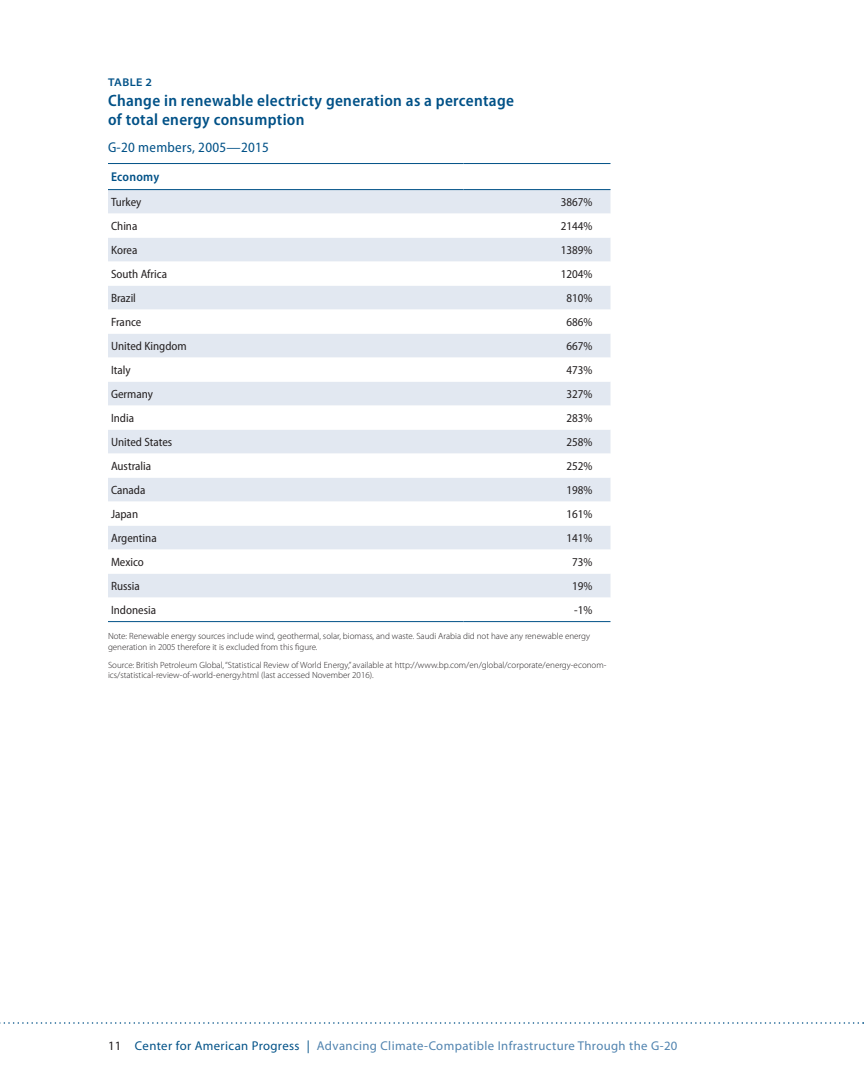
<style>
.page{position:relative;width:864px;height:1080px;background:#fff}
.page>*{position:absolute;margin:0;border:0;box-sizing:border-box;transform-origin:0 0}
.t1{font:600 semi-condensed 16.5px/19.5px "Myriad Pro";letter-spacing:.02em;color:#005187}
.t2{font:semi-condensed 14.25px "Myriad Pro";letter-spacing:.02em;color:#005187}
.t3{font:12.75px "Myriad Pro";letter-spacing:.03em;color:#5083af}
.t4{font:600 semi-condensed 12.75px "Myriad Pro";letter-spacing:.015em;color:#005187}
.t5{font:semi-condensed 12px "Myriad Pro";color:#231f20}
.t6{font:600 semi-expanded 11.25px "Myriad Pro";letter-spacing:.04em;color:#005187}
.t7{font:300 9px/10.8px "Myriad Pro";color:#231f20}
.s1{color:#231f20}
.s2{color:#005187}
</style>
<div class="page">
<svg style="left:0;top:1022px;width:864px;height:2px"></svg>
<svg style="left:108px;top:190px;width:502px;height:24px;fill:#e2e8f1"></svg>
<svg style="left:108px;top:238px;width:502px;height:360px;fill:#e2e8f1"></svg>
<hr style="left:108px;top:163px;width:356px;height:1px;background:#005187">
<hr style="left:464px;top:163px;width:146px;height:1px;background:#005187">
<hr style="left:108px;top:189px;width:356px;height:1px;background:#005187">
<hr style="left:464px;top:189px;width:146px;height:1px;background:#005187">
<hr style="left:108px;top:621px;width:356px;height:1px;background:#005187">
<hr style="left:464px;top:621px;width:146px;height:1px;background:#005187">
<p class="t6" style="left:108px;top:76px;width:46px">TABLE 2</p>
<h1 class="t1" style="left:108px;top:91px;width:408px">Change in renewable electricty generation as a percentage of total energy consumption</h1>
<h2 class="t2" style="left:108px;top:139px;width:163px">G-20 members, 2005—2015</h2>
<h3 class="t4" style="left:111px;top:169px;width:50px">Economy</h3>
<h3 class="t5" style="left:111px;top:196px;width:32px">Turkey</h3>
<h3 class="t5" style="left:561px;top:196px;width:33px">3867%</h3>
<h3 class="t5" style="left:111px;top:220px;width:28px">China</h3>
<h3 class="t5" style="left:561px;top:220px;width:33px">2144%</h3>
<h3 class="t5" style="left:111px;top:244px;width:28px">Korea</h3>
<h3 class="t5" style="left:561px;top:244px;width:33px">1389%</h3>
<h3 class="t5" style="left:111px;top:268px;width:58px">South Africa</h3>
<h3 class="t5" style="left:561px;top:268px;width:33px">1204%</h3>
<h3 class="t5" style="left:111px;top:292px;width:26px">Brazil</h3>
<h3 class="t5" style="left:566px;top:292px;width:28px">810%</h3>
<h3 class="t5" style="left:111px;top:316px;width:32px">France</h3>
<h3 class="t5" style="left:566px;top:316px;width:28px">686%</h3>
<h3 class="t5" style="left:111px;top:340px;width:77px">United Kingdom</h3>
<h3 class="t5" style="left:566px;top:340px;width:28px">667%</h3>
<h3 class="t5" style="left:111px;top:364px;width:21px">Italy</h3>
<h3 class="t5" style="left:566px;top:364px;width:28px">473%</h3>
<h3 class="t5" style="left:111px;top:388px;width:43px">Germany</h3>
<h3 class="t5" style="left:566px;top:388px;width:28px">327%</h3>
<h3 class="t5" style="left:111px;top:412px;width:25px">India</h3>
<h3 class="t5" style="left:566px;top:412px;width:28px">283%</h3>
<h3 class="t5" style="left:111px;top:436px;width:63px">United States</h3>
<h3 class="t5" style="left:566px;top:436px;width:28px">258%</h3>
<h3 class="t5" style="left:111px;top:460px;width:42px">Australia</h3>
<h3 class="t5" style="left:566px;top:460px;width:28px">252%</h3>
<h3 class="t5" style="left:111px;top:484px;width:36px">Canada</h3>
<h3 class="t5" style="left:566px;top:484px;width:28px">198%</h3>
<h3 class="t5" style="left:111px;top:508px;width:29px">Japan</h3>
<h3 class="t5" style="left:566px;top:508px;width:28px">161%</h3>
<h3 class="t5" style="left:111px;top:532px;width:47px">Argentina</h3>
<h3 class="t5" style="left:566px;top:532px;width:28px">141%</h3>
<h3 class="t5" style="left:111px;top:556px;width:34px">Mexico</h3>
<h3 class="t5" style="left:572px;top:556px;width:22px">73%</h3>
<h3 class="t5" style="left:111px;top:580px;width:30px">Russia</h3>
<h3 class="t5" style="left:572px;top:580px;width:22px">19%</h3>
<h3 class="t5" style="left:111px;top:604px;width:47px">Indonesia</h3>
<h3 class="t5" style="left:574px;top:604px;width:20px">-1%</h3>
<p class="t7" style="left:108px;top:630px;width:483px">Note: Renewable energy sources include wind, geothermal, solar, biomass, and waste. Saudi Arabia did not have any renewable energy generation in 2005 therefore it is excluded from this figure.</p>
<p class="t7" style="left:108px;top:659px;width:500px">Source: British Petroleum Global, “Statistical Review of World Energy,” available at http://www.bp.com/en/global/corporate/energy-econom&shy;ics/statistical-review-of-world-energy.html (last accessed November 2016).</p>
<h3 class="t3" style="left:108px;top:1038px;width:571px"><span class="s1">11</span> <span class="s2">Center for American Progress |</span> Advancing Climate-Compatible Infrastructure Through the G-20</h3>
</div>
